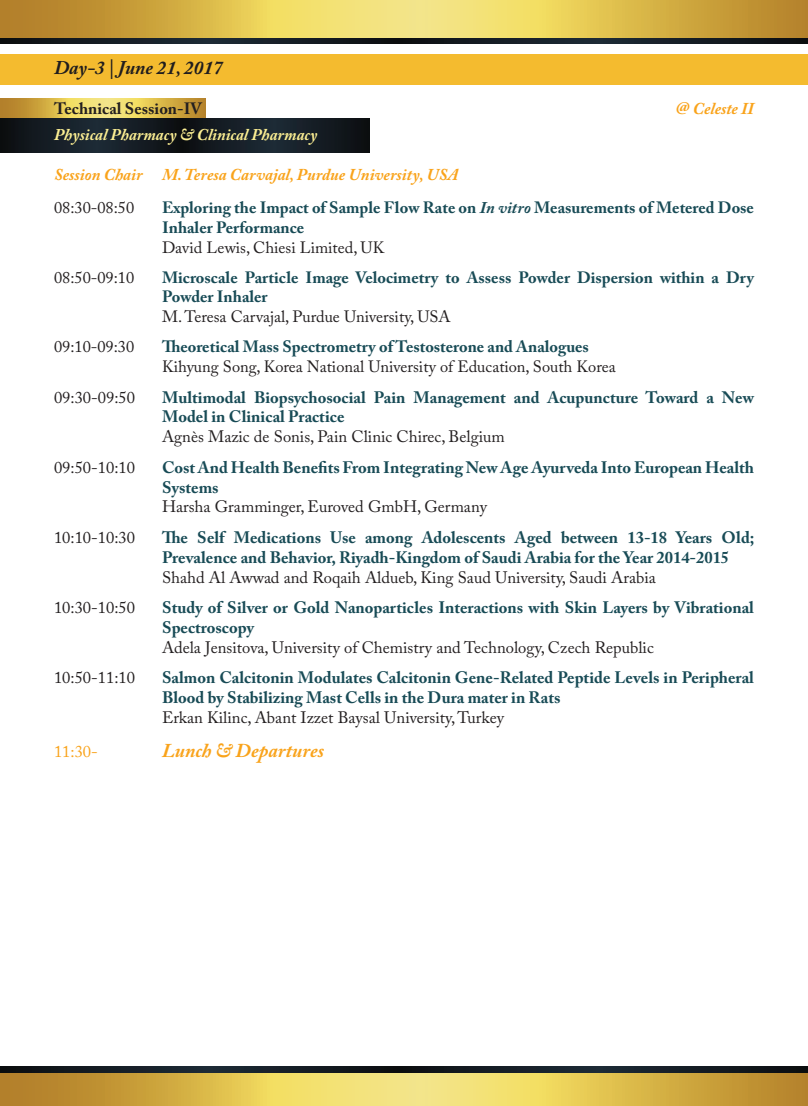
<style>
.page{position:relative;width:808px;height:1106px;background:#fff}
.page>*{position:absolute;margin:0;border:0;box-sizing:border-box;transform-origin:0 0}
.t1{font:italic 700 19.5px "Adobe Caslon Pro";color:#f9a31b}
.t2{font:italic 700 19.35px "Adobe Caslon Pro";color:#201d1e}
.t3{font:700 16.5px/19.8px "Adobe Caslon Pro";color:#184b56}
.t4{font:16.5px "Adobe Caslon Pro";color:#231f20}
.t5{font:italic 700 16.5px "Adobe Caslon Pro";color:#f9a31b}
.t6{font:16.5px "Adobe Caslon Pro";color:#f9a31b}
.t7{font:700 16.35px/19.6px "Adobe Caslon Pro";color:#184b56}
.t8{font:16.35px "Adobe Caslon Pro";color:#231f20}
.t9{font:italic 700 16.35px "Adobe Caslon Pro";color:#fcef93}
.t10{font:700 16.35px "Adobe Caslon Pro";color:#231f20}
.s1{font-style:normal}
.s2{font-style:italic}
</style>
<div class="page">
<svg style="left:0;top:98px;width:205px;height:21px;background:#d1b350"></svg>
<svg style="left:0;top:119px;width:369px;height:33px;background:#141c23"></svg>
<div style="left:0;top:54px;width:808px;height:30px;background:#f4bb2f"></div>
<svg style="left:0;top:1072px;width:808px;height:34px;background:#d4b650"></svg>
<svg style="left:0;top:1067px;width:808px;height:5px;background:#141c23"></svg>
<svg style="left:0;top:0;width:808px;height:39px;background:#d5b651"></svg>
<svg style="left:0;top:39px;width:808px;height:4px;background:#141c23"></svg>
<p class="t2" style="left:54px;top:56px;width:170px">Day-3 | June 21, 2017</p>
<p class="t10" style="left:54px;top:99px;width:149px">Technical Session-IV</p>
<p class="t5" style="left:676px;top:99px;width:79px"><span class="s1">@</span> Celeste II</p>
<p class="t9" style="left:54px;top:125px;width:265px">Physical Pharmacy &amp; Clinical Pharmacy</p>
<p class="t5" style="left:54px;top:165px;width:406px">Session Chair M. Teresa Carvajal, Purdue University, USA</p>
<p class="t8" style="left:54px;top:198px;width:82px">08:30-08:50</p>
<p class="t7" style="left:162px;top:198px;width:593px">Exploring the Impact of Sample Flow Rate on <span class="s2">In vitro</span> Measurements of Metered Dose<br>Inhaler Performance</p>
<p class="t8" style="left:162px;top:237px;width:224px">David Lewis, Chiesi Limited, UK</p>
<p class="t8" style="left:54px;top:268px;width:82px">08:50-09:10</p>
<p class="t7" style="left:162px;top:267px;width:593px">Microscale Particle Image Velocimetry to Assess Powder Dispersion within a Dry<br>Powder Inhaler</p>
<p class="t8" style="left:162px;top:307px;width:290px">M. Teresa Carvajal, Purdue University, USA</p>
<p class="t8" style="left:54px;top:337px;width:82px">09:10-09:30</p>
<p class="t7" style="left:162px;top:337px;width:428px">Theoretical Mass Spectrometry of Testosterone and Analogues</p>
<p class="t8" style="left:162px;top:357px;width:455px">Kihyung Song, Korea National University of Education, South Korea</p>
<p class="t4" style="left:54px;top:387px;width:83px">09:30-09:50</p>
<p class="t3" style="left:162px;top:387px;width:593px">Multimodal Biopsychosocial Pain Management and Acupuncture Toward a New<br>Model in Clinical Practice</p>
<p class="t4" style="left:162px;top:427px;width:344px">Agnès Mazic de Sonis, Pain Clinic Chirec, Belgium</p>
<p class="t4" style="left:54px;top:457px;width:83px">09:50-10:10</p>
<p class="t3" style="left:162px;top:457px;width:593px">Cost And Health Benefits From Integrating New Age Ayurveda Into European Health<br>Systems</p>
<p class="t4" style="left:162px;top:497px;width:326px">Harsha Gramminger, Euroved GmbH, Germany</p>
<p class="t4" style="left:54px;top:528px;width:83px">10:10-10:30</p>
<p class="t3" style="left:162px;top:527px;width:594px">The Self Medications Use among Adolescents Aged between 13-18 Years Old;<br>Prevalence and Behavior, Riyadh-Kingdom of Saudi Arabia for the Year 2014-2015</p>
<p class="t4" style="left:162px;top:567px;width:495px">Shahd Al Awwad and Roqaih Aldueb, King Saud University, Saudi Arabia</p>
<p class="t4" style="left:54px;top:598px;width:83px">10:30-10:50</p>
<p class="t3" style="left:162px;top:598px;width:593px">Study of Silver or Gold Nanoparticles Interactions with Skin Layers by Vibrational<br>Spectroscopy</p>
<p class="t4" style="left:162px;top:637px;width:493px">Adela Jensitova, University of Chemistry and Technology, Czech Republic</p>
<p class="t4" style="left:54px;top:668px;width:83px">10:50-11:10</p>
<p class="t3" style="left:162px;top:668px;width:593px">Salmon Calcitonin Modulates Calcitonin Gene-Related Peptide Levels in Peripheral<br>Blood by Stabilizing Mast Cells in the Dura mater in Rats</p>
<p class="t4" style="left:162px;top:708px;width:343px">Erkan Kilinc, Abant Izzet Baysal University, Turkey</p>
<p class="t6" style="left:54px;top:742px;width:45px">11:30-</p>
<p class="t1" style="left:162px;top:739px;width:163px">Lunch &amp; Departures</p>
</div>
